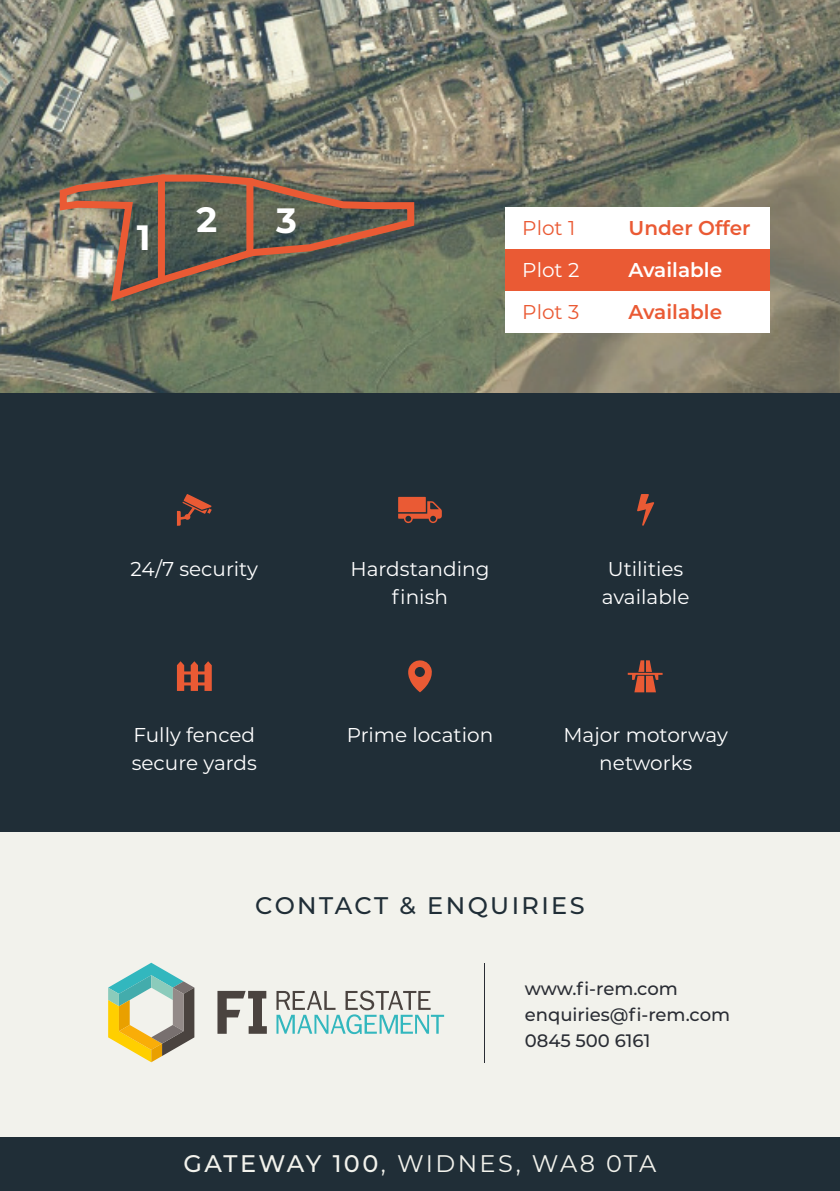
<style>
.page{position:relative;width:840px;height:1191px;background:#fff}
.page>*{position:absolute;margin:0;border:0;box-sizing:border-box;transform-origin:0 0}
.t1{font:700 35.2px "Montserrat";color:#fff}
.t2{font:24px "Montserrat";letter-spacing:.095em;color:#f2f2ec}
.t3{font:500 24px "Montserrat";letter-spacing:.1em;color:#202e37}
.t4{font:20px/28px "Montserrat";color:#fff;text-align:center}
.t5{font:600 20px "Montserrat";color:#ea5a34}
.t6{font:20px "Montserrat";color:#ea5a34}
.t7{font:600 20px "Montserrat";color:#fff}
.t8{font:500 18px "Montserrat";color:#2a2d34}
.s1{font-weight:500}
</style>
<div class="page">
<img style="left:0;top:0;width:839px;height:393px">
<svg style="left:56px;top:170px;width:361px;height:136px;background:#776b58"></svg>
<div style="left:0;top:393px;width:839px;height:453px;background:#202e37"></div>
<div style="left:0;top:832px;width:839px;height:319px;background:#f2f2ec"></div>
<svg style="left:276px;top:990px;width:168px;height:44px"></svg>
<svg style="left:217px;top:991px;width:50px;height:42px"></svg>
<svg style="left:108px;top:962px;width:86px;height:100px"></svg>
<hr style="left:483px;top:962px;width:1px;height:100px;background:#2a2d34">
<div style="left:0;top:1137px;width:839px;height:54px;background:#202e37"></div>
<svg style="left:398px;top:497px;width:43px;height:26px"></svg>
<svg style="left:177px;top:661px;width:35px;height:30px"></svg>
<svg style="left:408px;top:660px;width:24px;height:32px"></svg>
<svg style="left:177px;top:494px;width:35px;height:32px"></svg>
<svg style="left:627px;top:660px;width:35px;height:32px"></svg>
<svg style="left:637px;top:494px;width:17px;height:32px"></svg>
<div style="left:504px;top:249px;width:264px;height:42px;background:#ea5a34"></div>
<div style="left:504px;top:207px;width:264px;height:42px;background:#fff"></div>
<div style="left:504px;top:291px;width:264px;height:42px;background:#fff"></div>
<p class="t1" style="left:137px;top:212px;width:15px">1</p>
<p class="t1" style="left:196px;top:194px;width:22px">2</p>
<p class="t1" style="left:276px;top:195px;width:22px">3</p>
<p class="t6" style="left:522px;top:214px;width:54px">Plot 1</p>
<p class="t4" style="left:522px;top:255px;width:58px">Plot 2</p>
<p class="t6" style="left:522px;top:298px;width:58px">Plot 3</p>
<p class="t5" style="left:628px;top:214px;width:123px">Under Offer</p>
<p class="t7" style="left:628px;top:256px;width:95px">Available</p>
<p class="t5" style="left:628px;top:298px;width:95px">Available</p>
<p class="t4" style="left:131px;top:553px;width:129px">24/7 security</p>
<p class="t4" style="left:350px;top:553px;width:140px">Hardstanding finish</p>
<p class="t4" style="left:607px;top:553px;width:77px">Utilities</p>
<p class="t4" style="left:601px;top:581px;width:89px">available</p>
<p class="t4" style="left:132px;top:720px;width:127px;text-align:left">Fully fenced secure yards</p>
<p class="t4" style="left:346px;top:720px;width:148px">Prime location</p>
<p class="t4" style="left:563px;top:720px;width:166px">Major motorway networks</p>
<p class="t3" style="left:255px;top:888px;width:331px">CONTACT &amp; ENQUIRIES</p>
<p class="t8" style="left:524px;top:976px;width:154px">www.fi-rem.com</p>
<p class="t8" style="left:524px;top:1002px;width:207px">enquiries@fi-rem.com</p>
<p class="t8" style="left:524px;top:1028px;width:127px">0845 500 6161</p>
<p class="t2" style="left:183px;top:1147px;width:474px"><span class="s1">GATEWAY 100</span>, WIDNES, WA8 0TA</p>
</div>
